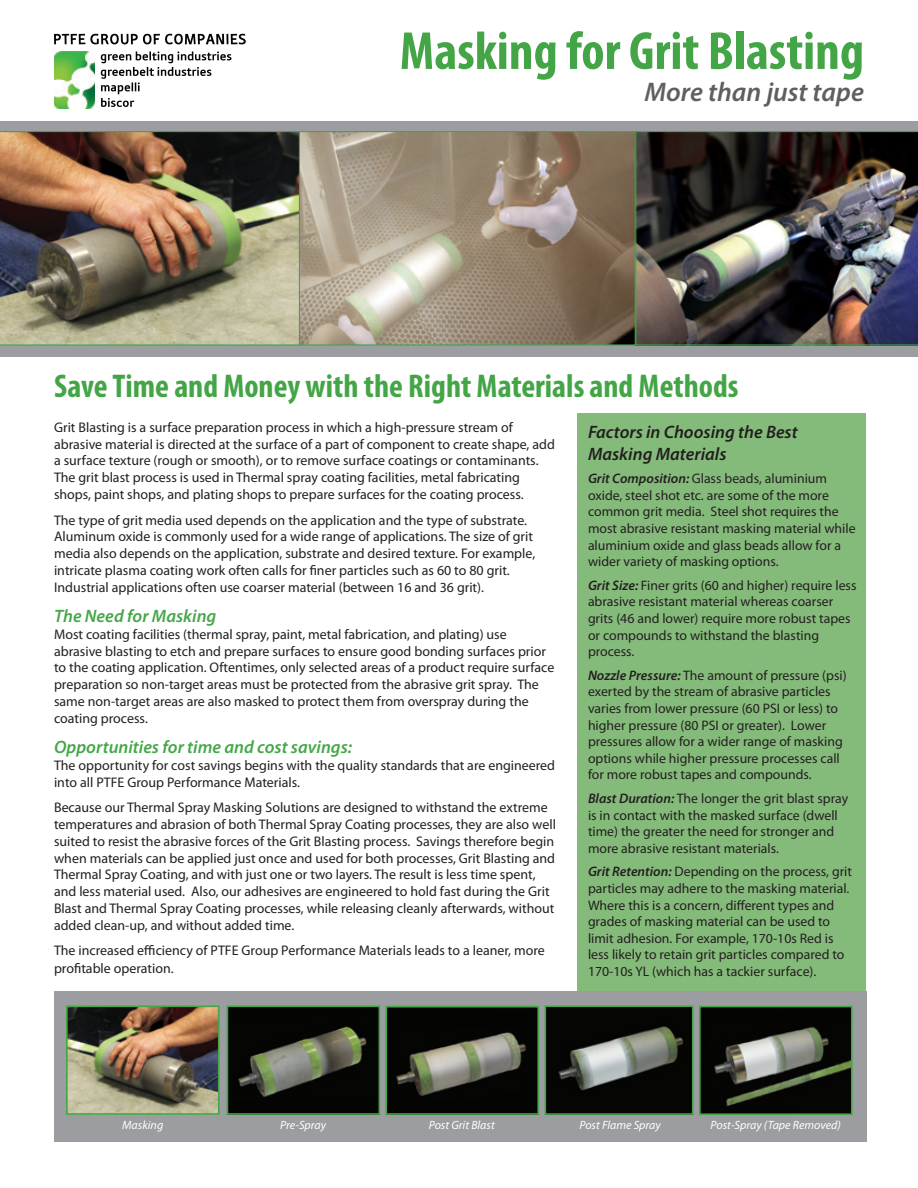
<style>
.page{position:relative;width:918px;height:1188px;background:#fff}
.page>*{position:absolute;margin:0;border:0;box-sizing:border-box;transform-origin:0 0}
.t1{font:700 condensed 54px "Myriad Pro";color:#44a547}
.t2{font:700 condensed 33px "Myriad Pro";color:#44a547}
.t3{font:italic 600 27px "Myriad Pro";color:#5f5f62}
.No_Spacing{font:italic 600 18px "Myriad Pro";color:#45a748}
.No_Spacing-2{font:italic 600 18px/21.6px "Myriad Pro";color:#231f20}
.t4{font:13.95px/16.8px "Myriad Pro";color:#231f20}
.No_Spacing-3{font:13.8px/16.5px "Myriad Pro";color:#231f20}
.t5{font:italic 12px "Myriad Pro";color:#fff}
.s1{font-weight:600;font-style:italic}
</style>
<div class="page">
<div style="left:0;top:122px;width:918px;height:234px;background:#9b9da0"></div>
<div style="left:578px;top:413px;width:288px;height:578px;background:#85bb7a"></div>
<svg style="left:101px;top:51px;width:130px;height:56px"></svg>
<svg style="left:54px;top:34px;width:192px;height:10px"></svg>
<img style="left:54px;top:52px;width:40px;height:57px">
<div style="left:55px;top:991px;width:811px;height:150px;background:#9b9da0"></div>
<img style="left:69px;top:1009px;width:148px;height:103px">
<div style="left:66px;top:1006px;width:154px;height:109px;border:2px solid #45a647"></div>
<img style="left:230px;top:1009px;width:147px;height:103px">
<div style="left:227px;top:1006px;width:153px;height:109px;border:2px solid #45a647"></div>
<svg style="left:388px;top:1009px;width:148px;height:103px;background:#2d2e28"></svg>
<div style="left:385px;top:1006px;width:154px;height:109px;border:2px solid #45a647"></div>
<svg style="left:548px;top:1009px;width:143px;height:103px;background:#2e302c"></svg>
<div style="left:545px;top:1006px;width:149px;height:109px;border:2px solid #45a647"></div>
<svg style="left:702px;top:1009px;width:148px;height:103px;background:#2e312a"></svg>
<div style="left:699px;top:1006px;width:154px;height:109px;border:2px solid #45a647"></div>
<img style="left:300px;top:133px;width:334px;height:211px">
<div style="left:297px;top:131px;width:339px;height:215px;border:1px solid #44a547"></div>
<img style="left:0;top:131px;width:300px;height:215px">
<img style="left:635px;top:131px;width:283px;height:215px">
<p class="t1" style="left:400px;top:17px;width:466px">Masking for Grit Blasting</p>
<p class="t3" style="left:645px;top:75px;width:221px">More than just tape</p>
<p class="t2" style="left:54px;top:365px;width:686px">Save Time and Money with the Right Materials and Methods</p>
<p class="t4" style="left:54px;top:419px;width:502px">Grit Blasting is a surface preparation process in which a high-pressure stream of abrasive material is directed at the surface of a part of component to create shape, add a surface texture (rough or smooth), or to remove surface coatings or contaminants.<br>The grit blast process is used in Thermal spray coating facilities, metal fabricating shops, paint shops, and plating shops to prepare surfaces for the coating process.</p>
<p class="t4" style="left:54px;top:511px;width:483px">The type of grit media used depends on the application and the type of substrate.<br>Aluminum oxide is commonly used for a wide range of applications. The size of grit media also depends on the application, substrate and desired texture. For example, intricate plasma coating work often calls for finer particles such as 60 to 80 grit.<br>Industrial applications often use coarser material (between 16 and 36 grit).</p>
<p class="No_Spacing" style="left:54px;top:605px;width:164px">The Need for Masking</p>
<p class="t4" style="left:54px;top:626px;width:502px">Most coating facilities (thermal spray, paint, metal fabrication, and plating) use abrasive blasting to etch and prepare surfaces to ensure good bonding surfaces prior to the coating application. Oftentimes, only selected areas of a product require surface preparation so non-target areas must be protected from the abrasive grit spray. The same non-target areas are also masked to protect them from overspray during the coating process.</p>
<p class="No_Spacing" style="left:54px;top:736px;width:300px">Opportunities for time and cost savings:</p>
<p class="t4" style="left:54px;top:757px;width:503px">The opportunity for cost savings begins with the quality standards that are engineered into all PTFE Group Performance Materials.</p>
<p class="t4" style="left:54px;top:799px;width:503px">Because our Thermal Spray Masking Solutions are designed to withstand the extreme temperatures and abrasion of both Thermal Spray Coating processes, they are also well suited to resist the abrasive forces of the Grit Blasting process. Savings therefore begin when materials can be applied just once and used for both processes, Grit Blasting and Thermal Spray Coating, and with just one or two layers. The result is less time spent, and less material used. Also, our adhesives are engineered to hold fast during the Grit Blast and Thermal Spray Coating processes, while releasing cleanly afterwards, without added clean-up, and without added time.</p>
<p class="t4" style="left:54px;top:941px;width:492px;line-height:18px">The increased efficiency of PTFE Group Performance Materials leads to a leaner, more profitable operation.</p>
<p class="No_Spacing-2" style="left:588px;top:421px;width:211px">Factors in Choosing the Best<br>Masking Materials</p>
<p class="No_Spacing-3" style="left:588px;top:470px;width:269px"><span class="s1">Grit Composition:</span> Glass beads, aluminium oxide, steel shot etc. are some of the more common grit media. Steel shot requires the most abrasive resistant masking material while aluminium oxide and glass beads allow for a wider variety of masking options.</p>
<p class="No_Spacing-3" style="left:588px;top:577px;width:270px"><span class="s1">Grit Size:</span> Finer grits (60 and higher) require less abrasive resistant material whereas coarser grits (46 and lower) require more robust tapes or compounds to withstand the blasting process.</p>
<p class="No_Spacing-3" style="left:588px;top:667px;width:260px"><span class="s1">Nozzle Pressure:</span> The amount of pressure (psi) exerted by the stream of abrasive particles varies from lower pressure (60 PSI or less) to higher pressure (80 PSI or greater). Lower pressures allow for a wider range of masking options while higher pressure processes call for more robust tapes and compounds.</p>
<p class="No_Spacing-3" style="left:588px;top:790px;width:262px"><span class="s1">Blast Duration:</span> The longer the grit blast spray is in contact with the masked surface (dwell time) the greater the need for stronger and more abrasive resistant materials.</p>
<p class="No_Spacing-3" style="left:588px;top:863px;width:266px"><span class="s1">Grit Retention:</span> Depending on the process, grit particles may adhere to the masking material.<br>Where this is a concern, different types and grades of masking material can be used to limit adhesion. For example, 170-10s Red is less likely to retain grit particles compared to 170-10s YL (which has a tackier surface).</p>
<p class="t5" style="left:122px;top:1118px;width:43px">Masking</p>
<p class="t5" style="left:280px;top:1118px;width:47px">Pre-Spray</p>
<p class="t5" style="left:429px;top:1118px;width:67px">Post Grit Blast</p>
<p class="t5" style="left:579px;top:1118px;width:83px">Post Flame Spray</p>
<p class="t5" style="left:711px;top:1118px;width:132px">Post-Spray (Tape Removed)</p>
</div>
